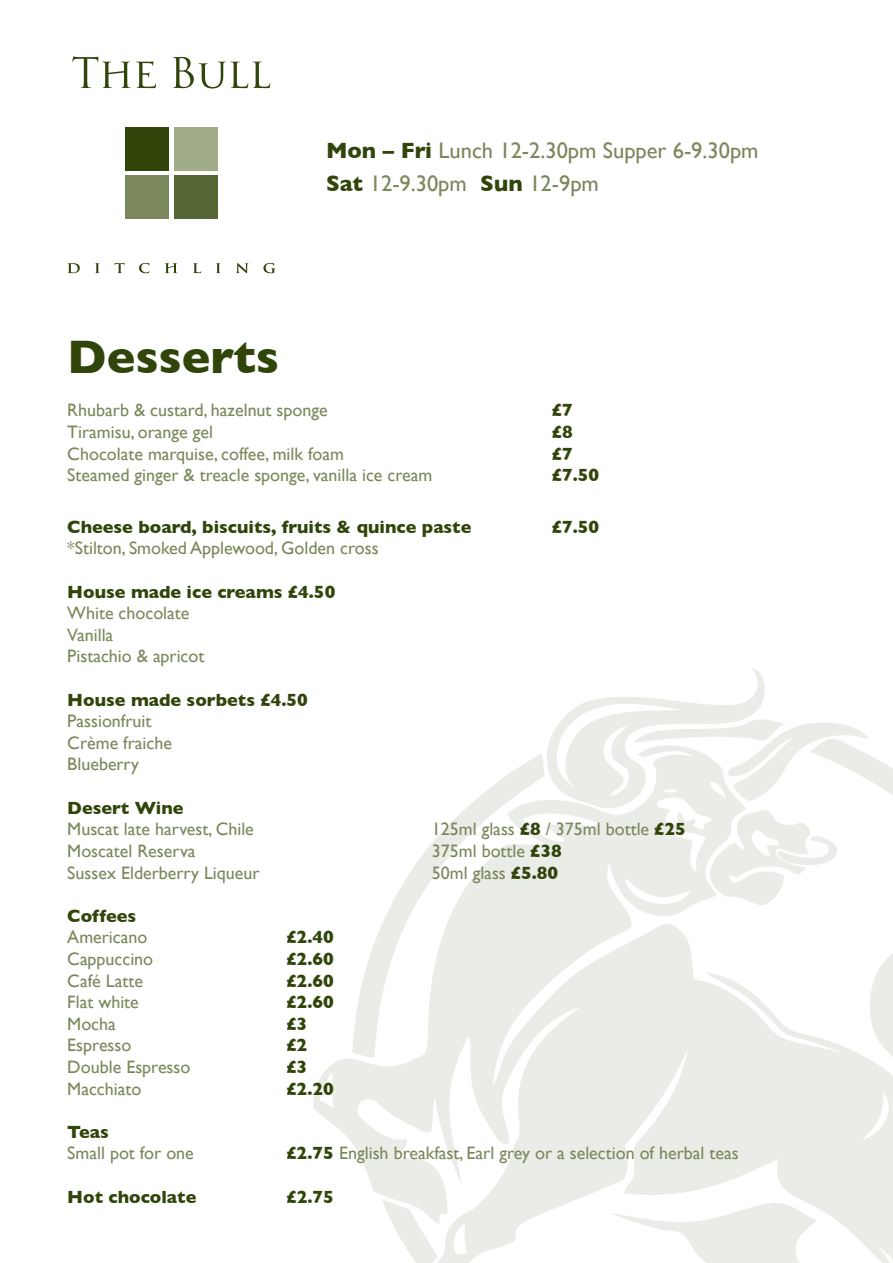
<style>
.page{position:relative;width:893px;height:1263px;background:#fff}
.page>*{position:absolute;margin:0;border:0;box-sizing:border-box;transform-origin:0 0}
.t1{font:700 48px "Gill Sans";color:#31450b}
.t2{font:22.5px "Gill Sans";color:#7a885b}
.t3{font:18px "Gill Sans";color:#7a885b}
.t4{font:700 18px "Gill Sans";color:#31450b}
.s1{font-weight:700;color:#31450b}
</style>
<div class="page">
<svg style="left:313px;top:668px;width:580px;height:595px;fill:#eff1ec"></svg>
<div style="left:125px;top:127px;width:44px;height:44px;background:#31450b"></div>
<div style="left:174px;top:127px;width:44px;height:44px;background:#a0ab88"></div>
<div style="left:125px;top:175px;width:44px;height:44px;background:#7a885b"></div>
<div style="left:174px;top:175px;width:44px;height:44px;background:#566735"></div>
<svg style="left:72px;top:56px;width:198px;height:33px"></svg>
<svg style="left:67px;top:263px;width:208px;height:10px"></svg>
<p class="t2" style="left:326px;top:137px;width:434px"><span class="s1">Mon – Fri</span> Lunch 12-2.30pm Supper 6-9.30pm</p>
<p class="t2" style="left:326px;top:171px;width:274px"><span class="s1">Sat</span> 12-9.30pm <span class="s1">Sun</span> 12-9pm</p>
<p class="t1" style="left:67px;top:319px;width:213px">Desserts</p>
<p class="t3" style="left:67px;top:400px;width:262px">Rhubarb &amp; custard, hazelnut sponge</p>
<p class="t4" style="left:552px;top:396px;width:23px">£7</p>
<p class="t3" style="left:67px;top:421px;width:147px">Tiramisu, orange gel</p>
<p class="t4" style="left:552px;top:418px;width:23px">£8</p>
<p class="t3" style="left:67px;top:443px;width:278px">Chocolate marquise, coffee, milk foam</p>
<p class="t4" style="left:552px;top:439px;width:23px">£7</p>
<p class="t3" style="left:67px;top:464px;width:367px">Steamed ginger &amp; treacle sponge, vanilla ice cream</p>
<p class="t4" style="left:552px;top:461px;width:49px">£7.50</p>
<p class="t4" style="left:67px;top:512px;width:406px">Cheese board, biscuits, fruits &amp; quince paste</p>
<p class="t4" style="left:552px;top:512px;width:49px">£7.50</p>
<p class="t3" style="left:67px;top:538px;width:313px">*Stilton, Smoked Applewood, Golden cross</p>
<p class="t4" style="left:67px;top:577px;width:270px">House made ice creams £4.50</p>
<p class="t3" style="left:67px;top:603px;width:124px">White chocolate</p>
<p class="t3" style="left:67px;top:624px;width:47px">Vanilla</p>
<p class="t3" style="left:67px;top:646px;width:139px">Pistachio &amp; apricot</p>
<p class="t4" style="left:67px;top:685px;width:242px">House made sorbets £4.50</p>
<p class="t3" style="left:67px;top:711px;width:86px">Passionfruit</p>
<p class="t3" style="left:67px;top:732px;width:106px">Crème fraiche</p>
<p class="t3" style="left:67px;top:754px;width:73px">Blueberry</p>
<p class="t4" style="left:67px;top:793px;width:118px">Desert Wine</p>
<p class="t3" style="left:67px;top:819px;width:188px">Muscat late harvest, Chile</p>
<p class="t3" style="left:432px;top:819px;width:256px">125ml glass <span class="s1">£8</span> / 375ml bottle <span class="s1">£25</span></p>
<p class="t3" style="left:67px;top:840px;width:130px">Moscatel Reserva</p>
<p class="t3" style="left:432px;top:840px;width:132px">375ml bottle <span class="s1">£38</span></p>
<p class="t3" style="left:67px;top:862px;width:194px">Sussex Elderberry Liqueur</p>
<p class="t3" style="left:432px;top:862px;width:128px">50ml glass <span class="s1">£5.80</span></p>
<p class="t4" style="left:67px;top:901px;width:70px">Coffees</p>
<p class="t3" style="left:67px;top:927px;width:82px">Americano</p>
<p class="t4" style="left:286px;top:923px;width:49px">£2.40</p>
<p class="t3" style="left:67px;top:948px;width:87px">Cappuccino</p>
<p class="t4" style="left:286px;top:944px;width:49px">£2.60</p>
<p class="t3" style="left:67px;top:970px;width:77px">Café Latte</p>
<p class="t4" style="left:286px;top:966px;width:49px">£2.60</p>
<p class="t3" style="left:67px;top:991px;width:73px">Flat white</p>
<p class="t4" style="left:286px;top:988px;width:49px">£2.60</p>
<p class="t3" style="left:67px;top:1013px;width:50px">Mocha</p>
<p class="t4" style="left:286px;top:1009px;width:23px">£3</p>
<p class="t3" style="left:67px;top:1035px;width:66px">Espresso</p>
<p class="t4" style="left:286px;top:1031px;width:23px">£2</p>
<p class="t3" style="left:67px;top:1056px;width:125px">Double Espresso</p>
<p class="t4" style="left:286px;top:1052px;width:23px">£3</p>
<p class="t3" style="left:67px;top:1078px;width:76px">Macchiato</p>
<p class="t4" style="left:286px;top:1074px;width:49px">£2.20</p>
<p class="t4" style="left:67px;top:1117px;width:43px">Teas</p>
<p class="t3" style="left:67px;top:1143px;width:128px">Small pot for one</p>
<p class="t3" style="left:286px;top:1143px;width:454px"><span class="s1">£2.75</span> English breakfast, Earl grey or a selection of herbal teas</p>
<p class="t4" style="left:67px;top:1182px;width:131px">Hot chocolate</p>
<p class="t4" style="left:286px;top:1182px;width:49px">£2.75</p>
</div>
